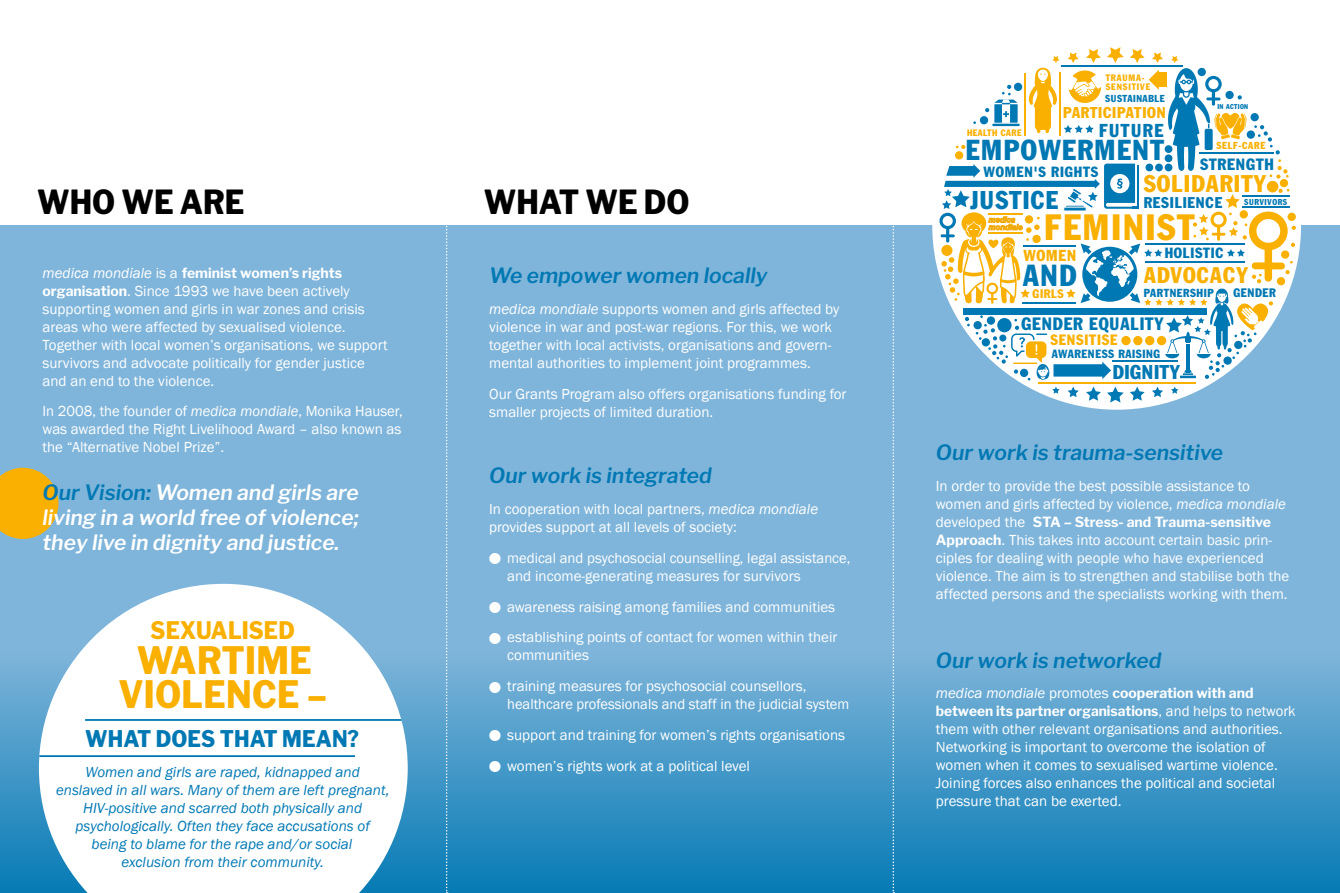
<style>
.page{position:relative;width:1340px;height:893px;background:#fff}
.page>*{position:absolute;margin:0;border:0;box-sizing:border-box;transform-origin:0 0}
.t1{font:800 37.5px/33.8px "Libre Franklin";letter-spacing:.01em;color:#f9b000;text-align:center;scale:.9 1}
.t2{font:condensed 36px "Franklin Gothic";letter-spacing:.04em;color:#f9b000}
.t3{font:800 33px "Libre Franklin";color:#000;scale:.9 1}
.t4{font:condensed 30px "Franklin Gothic";color:#0078b3}
.t5{font:condensed 28.5px "Franklin Gothic";letter-spacing:.04em;color:#0078b3}
.t6{font:condensed 25.35px "Franklin Gothic";letter-spacing:.04em;color:#0078b3}
.t7{font:800 24px "Libre Franklin";letter-spacing:.005em;color:#f9b000;scale:.9 1}
.t8{font:condensed 23.7px "Franklin Gothic";letter-spacing:.04em;color:#f9b000}
.t9{font:800 22.8px "Libre Franklin";letter-spacing:.005em;color:#0078b3;scale:.9 1}
.t10{font:condensed 22.35px "Franklin Gothic";letter-spacing:.04em;color:#f9b000}
.t11{font:italic 600 21px/25.2px "Libre Franklin";color:#fff;text-align:justify}
.t12{font:italic 600 21px "Libre Franklin";color:#0078b3}
.t13{font:condensed 19.65px "Franklin Gothic";letter-spacing:.02em;color:#0078b3}
.t14{font:condensed 18.45px "Franklin Gothic";letter-spacing:.07em;color:#0078b3}
.t15{font:condensed 17.55px "Franklin Gothic";letter-spacing:.04em;color:#0078b3}
.t16{font:condensed 16.05px "Franklin Gothic";letter-spacing:.04em;color:#0078b3}
.t17{font:condensed 15.6px "Franklin Gothic";letter-spacing:.04em;color:#f9b000}
.t18{font:condensed 15.45px "Franklin Gothic";letter-spacing:.04em;color:#f9b000}
.t19{font:condensed 15.3px "Franklin Gothic";letter-spacing:.04em;color:#0078b3}
.t20{font:15px/18px "Franklin Gothic";color:#fff}
.t21{font:italic 15px/18px "Franklin Gothic";color:#0078b3;text-align:center}
.t22{font:condensed 14.7px "Franklin Gothic";letter-spacing:.045em;color:#f9b000}
.t23{font:condensed 14.55px "Franklin Gothic";letter-spacing:.045em;color:#0078b3}
.t24{font:700 13.95px/18px "Libre Franklin";color:#fff}
.t25{font:condensed 12.15px "Franklin Gothic";letter-spacing:.04em;color:#0078b3}
.t26{font:condensed 12.15px "Franklin Gothic";letter-spacing:.04em;color:#f9b000}
.t27{font:condensed 11.7px "Franklin Gothic";letter-spacing:.04em;color:#0078b3}
.t28{font:condensed 11.55px "Franklin Gothic";letter-spacing:.04em;color:#0078b3}
.t29{font:condensed 9.9px "Franklin Gothic";letter-spacing:.04em;color:#0078b3}
.t30{font:condensed 9.9px "Franklin Gothic";letter-spacing:.06em;color:#f9b000}
.t31{font:condensed 9.15px/9.1px "Franklin Gothic";letter-spacing:.08em;color:#f9b000}
.t32{font:condensed 9.15px "Franklin Gothic";letter-spacing:.04em;color:#f9b000}
.t33{font:condensed 8.4px "Franklin Gothic";letter-spacing:.065em;color:#0078b3}
.t34{font:condensed 6.9px "Franklin Gothic";letter-spacing:.04em;color:#0078b3}
.s1{font-family:"Franklin Gothic";font-weight:400;font-style:italic;font-size:15px}
.s2{font-family:"Franklin Gothic";font-weight:400;font-size:15px}
.s3{font-family:"Libre Franklin";font-weight:700;font-size:13.95px}
.s4{font-style:italic}
.s5{color:#0078b3}
</style>
<div class="page">
<div style="left:0;top:225px;width:1339px;height:668px;background:#7fb5da"></div>
<div style="left:0;top:653px;width:1339px;height:240px;background:linear-gradient(to bottom,#7eb4d9,#077bb5)"></div>
<svg style="left:0;top:468px;width:58px;height:71px;background:#e6b021"></svg>
<svg style="left:446px;top:225px;width:1px;height:668px"></svg>
<svg style="left:892px;top:225px;width:2px;height:668px"></svg>
<div style="left:932px;top:41px;width:368px;height:369px;background:#fff;border-radius:50%"></div>
<hr style="left:1038px;top:382px;width:157px;height:2px;background:#f9b000">
<svg style="left:1107px;top:387px;width:16px;height:15px"></svg>
<svg style="left:1086px;top:387px;width:14px;height:14px"></svg>
<svg style="left:1067px;top:387px;width:11px;height:10px"></svg>
<svg style="left:1052px;top:387px;width:7px;height:7px"></svg>
<svg style="left:1130px;top:387px;width:14px;height:14px"></svg>
<svg style="left:1152px;top:387px;width:11px;height:10px"></svg>
<svg style="left:1171px;top:387px;width:7px;height:7px"></svg>
<svg style="left:939px;top:47px;width:356px;height:333px"></svg>
<div style="left:1063px;top:207px;width:23px;height:4px;border:1px solid #fff"></div>
<svg style="left:39px;top:584px;width:369px;height:309px;background:#e6f1f7"></svg>
<hr style="left:85px;top:719px;width:323px;height:2px;background:#0078b3">
<hr style="left:39px;top:755px;width:316px;height:2px;background:#0078b3">
<svg style="left:489px;top:681px;width:11px;height:12px"></svg>
<svg style="left:489px;top:730px;width:11px;height:11px"></svg>
<svg style="left:489px;top:761px;width:11px;height:11px"></svg>
<h3 class="t3" style="left:37px;top:182px;width:232px">WHO WE ARE</h3>
<h3 class="t3" style="left:484px;top:182px;width:230px">WHAT WE DO</h3>
<p class="t24" style="left:43px;top:263px;width:301px"><span class="s1">medica mondiale</span> <span class="s2">is a</span> feminist women’s rights</p>
<p class="t20" style="left:43px;top:282px;width:347px"><span class="s3">organisation</span>. Since 1993 we have been actively supporting women and girls in war zones and crisis areas who were affected by sexualised violence.<br>Together with local women’s organisations, we support survivors and advocate politically for gender justice and an end to the violence.</p>
<p class="t20" style="left:43px;top:403px;width:362px;text-align:justify">In 2008, the founder of <span class="s4">medica mondiale</span>, Monika Hauser, was awarded the Right Livelihood Award – also known as the “Alternative Nobel Prize”.</p>
<h3 class="t11" style="left:43px;top:479px;width:318px"><span class="s5">Our Vision:</span> Women and girls are living in a world free of violence; they live in dignity and justice.</h3>
<h3 class="t7" style="left:151px;top:616px;width:162px">SEXUALISED</h3>
<h1 class="t1" style="left:118px;top:643px;width:233px">WARTIME<br>VIOLENCE –</h1>
<h3 class="t9" style="left:85px;top:725px;width:306px">WHAT DOES THAT MEAN?</h3>
<p class="t21" style="left:56px;top:764px;width:335px">Women and girls are raped, kidnapped and enslaved in all wars. Many of them are left pregnant, HIV-positive and scarred both physically and psychologically. Often they face accusations of<br>being to blame for the rape and/or social<br>exclusion from their community.</p>
<h3 class="t12" style="left:489px;top:263px;width:280px">We empower women locally</h3>
<p class="t20" style="left:489px;top:300px;width:351px"><span class="s4">medica mondiale</span> supports women and girls affected by violence in war and post-war regions. For this, we work together with local activists, organisations and govern&shy;mental authorities to implement joint programmes.</p>
<p class="t20" style="left:489px;top:385px;width:359px">Our Grants Program also offers organisations funding for smaller projects of limited duration.</p>
<h3 class="t12" style="left:489px;top:463px;width:224px">Our work is integrated</h3>
<p class="t20" style="left:489px;top:500px;width:330px">In cooperation with local partners, <span class="s4">medica mondiale </span>provides support at all levels of society:</p>
<p class="t20" style="left:507px;top:549px;width:345px">medical and psychosocial counselling, legal assistance, and income-generating measures for survivors</p>
<p class="t20" style="left:507px;top:591px;width:332px;line-height:30.8px">awareness raising among families and communities establishing points of contact for women within their</p>
<p class="t20" style="left:507px;top:640px;width:301px;line-height:30.8px">communities<br>training measures for psychosocial counsellors,</p>
<p class="t20" style="left:507px;top:689px;width:343px;line-height:30.8px">healthcare professionals and staff in the judicial system support and training for women’s rights organisations women’s rights work at a political level</p>
<p class="t32" style="left:967px;top:128px;width:56px">HEALTH CARE</p>
<p class="t31" style="left:1105px;top:73px;width:46px">TRAUMA-<br>SENSITIVE</p>
<p class="t29" style="left:1105px;top:93px;width:61px">SUSTAINABLE</p>
<p class="t18" style="left:1063px;top:103px;width:104px">PARTICIPATION</p>
<p class="t14" style="left:1099px;top:119px;width:66px">FUTURE</p>
<p class="t34" style="left:1217px;top:103px;width:32px">IN ACTION</p>
<h3 class="t5" style="left:965px;top:133px;width:200px">EMPOWERMENT</h3>
<h3 class="t6" style="left:970px;top:185px;width:90px">JUSTICE</h3>
<p class="t30" style="left:1216px;top:139px;width:50px">SELF-CARE</p>
<p class="t16" style="left:1200px;top:154px;width:75px">STRENGTH</p>
<p class="t23" style="left:983px;top:163px;width:116px">WOMEN'S RIGHTS</p>
<h3 class="t8" style="left:1143px;top:169px;width:124px">SOLIDARITY</h3>
<p class="t19" style="left:1143px;top:193px;width:80px">RESILIENCE</p>
<p class="t33" style="left:1244px;top:197px;width:45px">SURVIVORS</p>
<h2 class="t2" style="left:1044px;top:205px;width:152px">FEMINIST</h2>
<p class="t17" style="left:1023px;top:246px;width:54px">WOMEN</p>
<h3 class="t4" style="left:1023px;top:257px;width:55px">AND</h3>
<p class="t26" style="left:1032px;top:287px;width:33px">GIRLS</p>
<p class="t23" style="left:1164px;top:244px;width:60px">HOLISTIC</p>
<h3 class="t10" style="left:1144px;top:262px;width:106px">ADVOCACY</h3>
<p class="t25" style="left:1233px;top:285px;width:44px">GENDER</p>
<p class="t28" style="left:1143px;top:285px;width:72px">PARTNERSHIP</p>
<p class="t15" style="left:1021px;top:313px;width:144px">GENDER EQUALITY</p>
<p class="t22" style="left:1050px;top:331px;width:69px">SENSITISE</p>
<p class="t27" style="left:1051px;top:346px;width:110px">AWARENESS RAISING</p>
<h3 class="t13" style="left:1112px;top:360px;width:69px">DIGNITY</h3>
<h3 class="t12" style="left:935px;top:440px;width:289px">Our work is trauma-sensitive</h3>
<p class="t20" style="left:935px;top:477px;width:351px">In order to provide the best possible assistance to women and girls affected by violence, <span class="s4">medica mondiale</span></p>
<p class="t24" style="left:935px;top:513px;width:337px"><span class="s2">developed the</span> STA – Stress- and Trauma-sensitive</p>
<p class="t20" style="left:935px;top:531px;width:355px"><span class="s3">Approach</span>. This takes into account certain basic prin&shy;ciples for dealing with people who have experienced violence. The aim is to strengthen and stabilise both the affected persons and the specialists working with them.</p>
<h3 class="t12" style="left:935px;top:647px;width:227px">Our work is networked</h3>
<p class="t24" style="left:935px;top:684px;width:361px"><span class="s1">medica mondiale</span> <span class="s2">promotes</span> cooperation with and between its partner organisations<span class="s2">, and helps to network</span></p>
<p class="t20" style="left:935px;top:721px;width:348px">them with other relevant organisations and authorities.<br>Networking is important to overcome the isolation of women when it comes to sexualised wartime violence.<br>Joining forces also enhances the political and societal pressure that can be exerted.</p>
</div>
